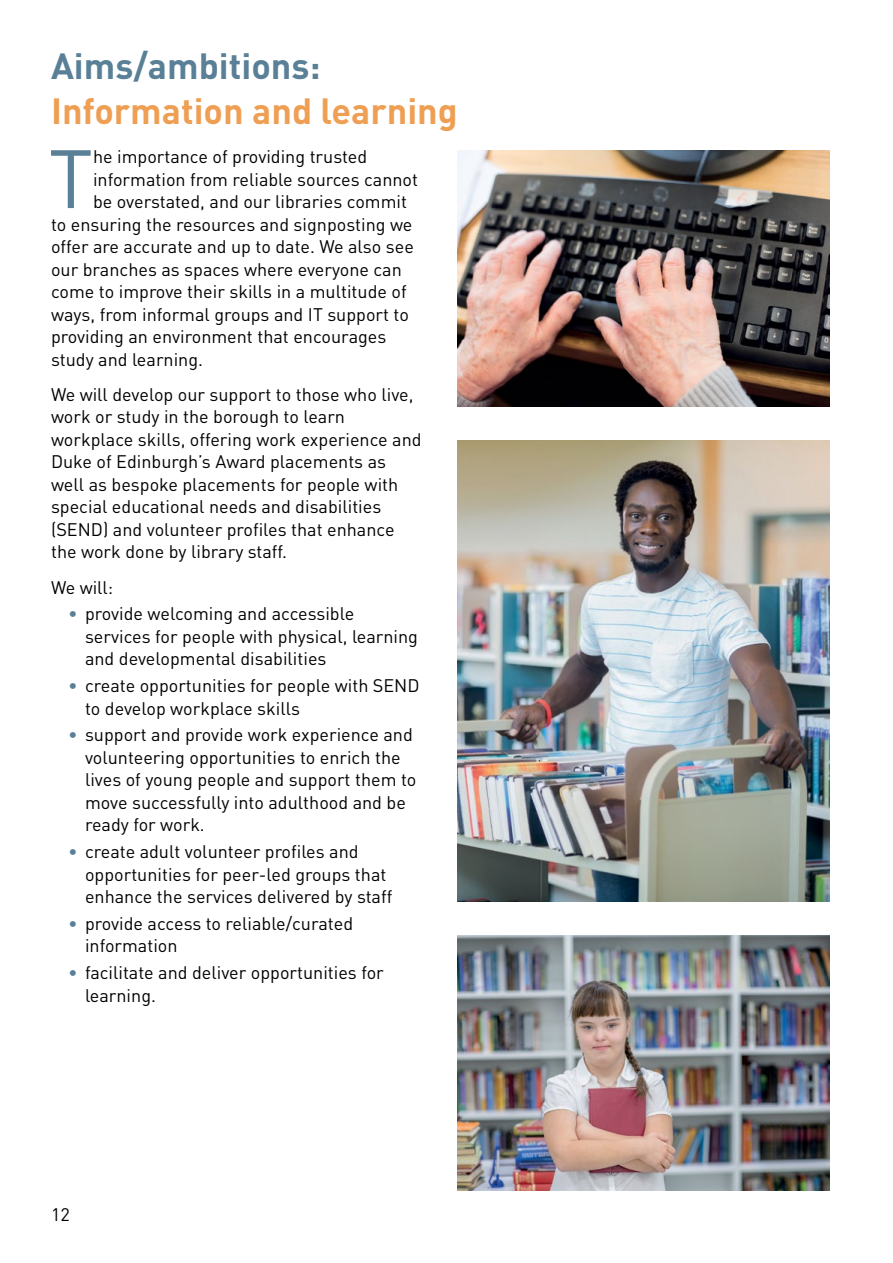
<style>
.page{position:relative;width:893px;height:1263px;background:#fff}
.page>*{position:absolute;margin:0;border:0;box-sizing:border-box;transform-origin:0 0}
.t1{font:81.15px "DINOT";color:#598097}
.t2{font:700 36px "DINOT";color:#ef9f53}
.t3{font:700 36px "DINOT";color:#598097}
.t4{font:18px/22.5px "DINOT";color:#000}
.s1{color:#598097}
</style>
<div class="page">
<img style="left:457px;top:151px;width:372px;height:255px">
<img style="left:457px;top:440px;width:372px;height:461px">
<img style="left:457px;top:935px;width:372px;height:256px">
<h2 class="t3" style="left:51px;top:41px;width:271px">Aims/ambitions:</h2>
<h2 class="t2" style="left:51px;top:86px;width:408px">Information and learning</h2>
<h1 class="t1" style="left:49px;top:124px;width:46px">T</h1>
<p class="t4" style="left:93px;top:145px;width:276px">he importance of providing trusted</p>
<p class="t4" style="left:93px;top:167px;width:326px">information from reliable sources cannot</p>
<p class="t4" style="left:93px;top:190px;width:315px">be overstated, and our libraries commit</p>
<p class="t4" style="left:51px;top:212px;width:363px">to ensuring the resources and signposting we</p>
<p class="t4" style="left:51px;top:235px;width:364px">offer are accurate and up to date. We also see</p>
<p class="t4" style="left:51px;top:257px;width:352px">our branches as spaces where everyone can</p>
<p class="t4" style="left:51px;top:280px;width:357px">come to improve their skills in a multitude of</p>
<p class="t4" style="left:51px;top:302px;width:359px">ways, from informal groups and IT support to</p>
<p class="t4" style="left:51px;top:325px;width:337px">providing an environment that encourages</p>
<p class="t4" style="left:51px;top:347px;width:153px">study and learning.</p>
<p class="t4" style="left:51px;top:382px;width:372px">We will develop our support to those who live, work or study in the borough to learn workplace skills, offering work experience and Duke of Edinburgh’s Award placements as well as bespoke placements for people with special educational needs and disabilities (SEND) and volunteer profiles that enhance the work done by library staff.</p>
<p class="t4" style="left:51px;top:575px;width:64px">We will:</p>
<p class="t4" style="left:85px;top:602px;width:334px;text-indent:-17px"><span class="s1">•</span> provide welcoming and accessible services for people with physical, learning and developmental disabilities</p>
<p class="t4" style="left:85px;top:674px;width:336px;text-indent:-17px"><span class="s1">•</span> create opportunities for people with SEND to develop workplace skills</p>
<p class="t4" style="left:85px;top:723px;width:333px;text-indent:-17px"><span class="s1">•</span> support and provide work experience and volunteering opportunities to enrich the lives of young people and support them to move successfully into adulthood and be ready for work.</p>
<p class="t4" style="left:85px;top:840px;width:309px;text-indent:-17px"><span class="s1">•</span> create adult volunteer profiles and opportunities for peer-led groups that enhance the services delivered by staff</p>
<p class="t4" style="left:85px;top:911px;width:270px;text-indent:-17px"><span class="s1">•</span> provide access to reliable/curated information</p>
<p class="t4" style="left:85px;top:961px;width:300px;text-indent:-17px"><span class="s1">•</span> facilitate and deliver opportunities for learning.</p>
<p class="t4" style="left:51px;top:1203px;width:20px">12</p>
</div>
